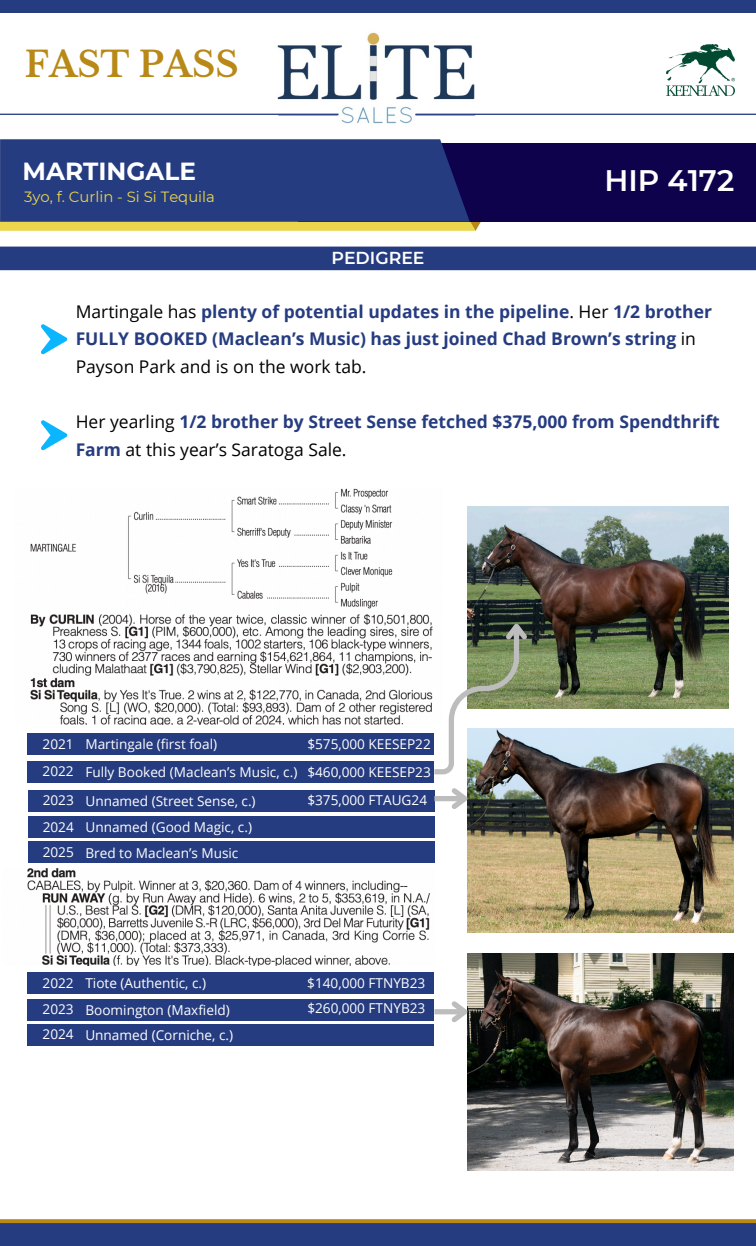
<style>
.page{position:relative;width:756px;height:1246px;background:#fff}
.page>*{position:absolute;margin:0;border:0;box-sizing:border-box;transform-origin:0 0}
.t1{font:700 35px "Libre Baskerville";color:#b88917}
.t2{font:600 29.57px "Montserrat";color:#fff}
.t3{font:700 24.68px "Montserrat";color:#fff}
.t4{font:700 17.5px/27.7px "Open Sans";color:#263c80}
.t5{font:600 17.32px "Montserrat";color:#fff}
.t6{font:14.88px "Montserrat";color:#ebd64d}
.t7{font:13.65px "Open Sans";color:#fff}
.s1{font-weight:400;color:#000}
</style>
<div class="page">
<img style="left:276px;top:32px;width:199px;height:92px">
<hr style="left:415px;top:114px;width:341px;height:1px;background:#263c80">
<div style="left:0;top:0;width:756px;height:12px;background:#263c80"></div>
<div style="left:0;top:1223px;width:756px;height:22px;background:#263c80"></div>
<hr style="left:0;top:114px;width:339px;height:1px;background:#263c80">
<svg style="left:0;top:1219px;width:756px;height:4px;fill:#b88917"></svg>
<img style="left:666px;top:45px;width:68px;height:51px">
<div style="left:0;top:246px;width:756px;height:24px;background:#263c80"></div>
<svg style="left:0;top:222px;width:481px;height:9px"></svg>
<div style="left:298px;top:143px;width:458px;height:79px;background:#0f024d"></div>
<div style="left:0;top:139px;width:470px;height:83px;background:#263c80"></div>
<img style="left:467px;top:953px;width:267px;height:217px">
<img style="left:467px;top:729px;width:267px;height:203px">
<img style="left:30px;top:488px;width:399px;height:237px">
<img style="left:27px;top:868px;width:403px;height:97px">
<img style="left:467px;top:506px;width:262px;height:202px">
<div style="left:27px;top:733px;width:407px;height:22px;background:#263c80"></div>
<div style="left:27px;top:761px;width:407px;height:21px;background:#263c80"></div>
<div style="left:28px;top:789px;width:406px;height:22px;background:#263c80"></div>
<div style="left:28px;top:816px;width:406px;height:22px;background:#263c80"></div>
<div style="left:28px;top:841px;width:406px;height:22px;background:#263c80"></div>
<svg style="left:429px;top:617px;width:103px;height:160px"></svg>
<div style="left:434px;top:796px;width:31px;height:5px;background:#bdbdbd"></div>
<svg style="left:447px;top:783px;width:27px;height:31px"></svg>
<div style="left:27px;top:972px;width:407px;height:22px;background:#263c80"></div>
<div style="left:27px;top:998px;width:407px;height:22px;background:#263c80"></div>
<div style="left:27px;top:1024px;width:407px;height:21px;background:#263c80"></div>
<div style="left:434px;top:1009px;width:31px;height:5px;background:#bdbdbd"></div>
<svg style="left:447px;top:996px;width:27px;height:31px"></svg>
<svg style="left:41px;top:324px;width:26px;height:30px"></svg>
<svg style="left:41px;top:420px;width:26px;height:30px"></svg>
<p class="t1" style="left:25px;top:43px;width:215px">FAST PASS</p>
<h5 class="t3" style="left:23px;top:156px;width:175px">MARTINGALE</h5>
<h5 class="t6" style="left:24px;top:188px;width:192px">3yo, f. Curlin - Si Si Tequila</h5>
<h3 class="t6" style="left:13px;top:186px;width:135px">2yo f.iNoLasay Nea</h3>
<h1 class="t6" style="left:24px;top:186px;width:218px">Tap t - t Nkarinver - Salamah</h1>
<p class="t5" style="left:331px;top:247px;width:95px">PEDIGREE</p>
<p class="t2" style="left:604px;top:162px;width:131px">HIP 4172</p>
<p class="t4" style="left:76px;top:297px;width:638px"><span class="s1">Martingale has</span> plenty of potential updates in the pipeline<span class="s1">. Her</span> 1/2 brother<br>FULLY BOOKED (Maclean’s Music) has just joined Chad Brown’s string <span class="s1">in<br>Payson Park and is on the work tab.</span></p>
<h6 class="t4" style="left:76px;top:407px;width:645px"><span class="s1">Her yearling</span> 1/2 brother by Street Sense fetched $375,000 from Spendthrift<br>Farm <span class="s1">at this year’s Saratoga Sale.</span></h6>
<p class="t7" style="left:43px;top:734px;width:33px">2021</p>
<p class="t7" style="left:85px;top:734px;width:133px">Martingale (first foal)</p>
<p class="t7" style="left:307px;top:734px;width:125px">$575,000 KEESEP22</p>
<p class="t7" style="left:43px;top:761px;width:33px">2022</p>
<h6 class="t7" style="left:85px;top:762px;width:213px">Fully Booked (Maclean’s Music, c.)</h6>
<p class="t7" style="left:307px;top:762px;width:125px">$460,000 KEESEP23</p>
<h6 class="t7" style="left:43px;top:790px;width:33px">2023</h6>
<p class="t7" style="left:85px;top:791px;width:172px">Unnamed (Street Sense, c.)</p>
<p class="t7" style="left:43px;top:817px;width:33px">2024</p>
<p class="t7" style="left:85px;top:817px;width:168px">Unnamed (Good Magic, c.)</p>
<h6 class="t7" style="left:307px;top:790px;width:121px">$375,000 FTAUG24</h6>
<p class="t7" style="left:43px;top:842px;width:33px">2025</p>
<p class="t7" style="left:85px;top:843px;width:154px">Bred to Maclean’s Music</p>
<p class="t7" style="left:43px;top:973px;width:33px">2022</p>
<p class="t7" style="left:85px;top:973px;width:122px">Tiote (Authentic, c.)</p>
<p class="t7" style="left:43px;top:999px;width:33px">2023</p>
<p class="t7" style="left:85px;top:1000px;width:146px">Boomington (Maxfield)</p>
<h6 class="t7" style="left:43px;top:1024px;width:33px">2024</h6>
<p class="t7" style="left:85px;top:1025px;width:149px">Unnamed (Corniche, c.)</p>
<p class="t7" style="left:307px;top:973px;width:119px">$140,000 FTNYB23</p>
<p class="t7" style="left:307px;top:999px;width:119px">$260,000 FTNYB23</p>
</div>
